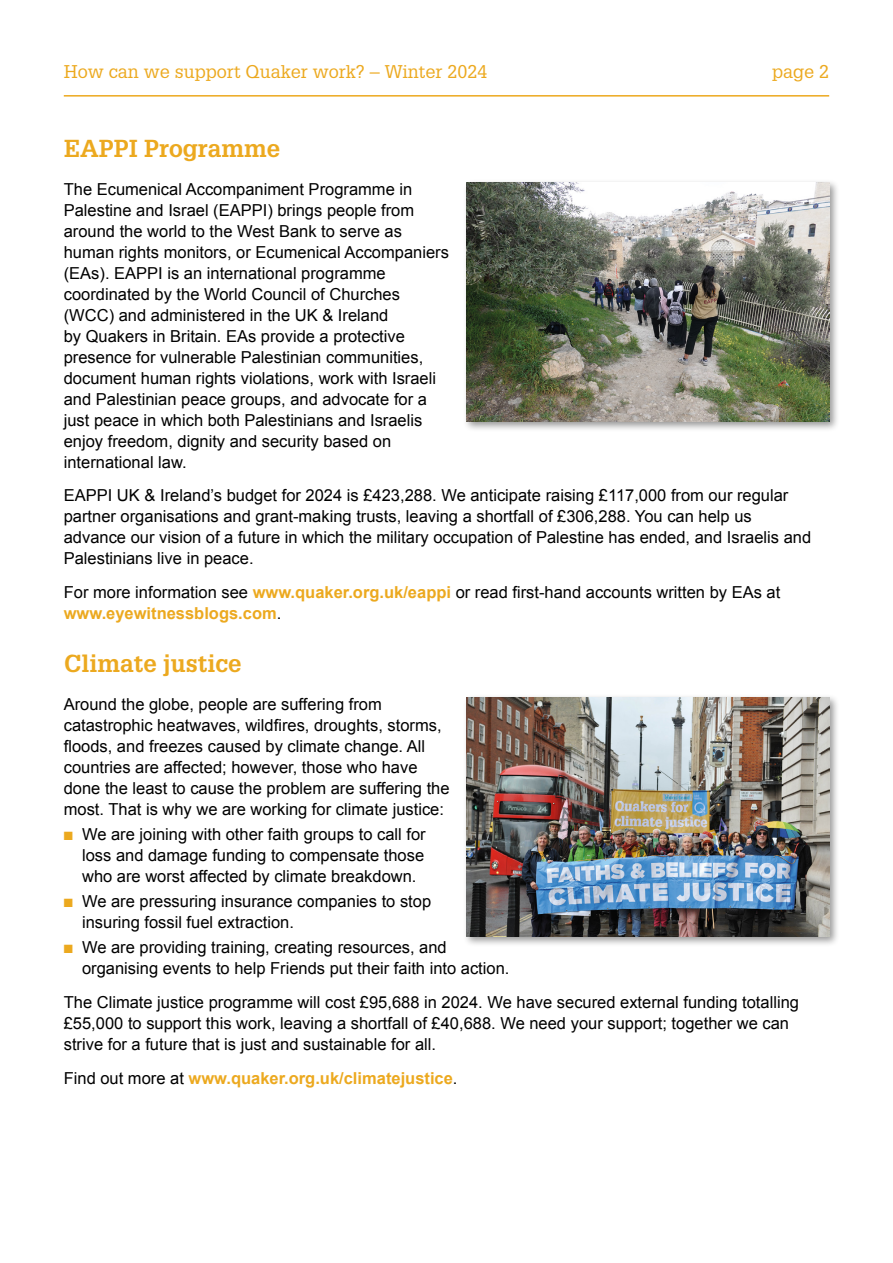
<style>
.page{position:relative;width:893px;height:1263px;background:#fff}
.page>*{position:absolute;margin:0;border:0;box-sizing:border-box;transform-origin:0 0}
.Heading{font:700 24px "Glypha";color:#eca91f}
.body_text__1mm{font:18px "Glypha";color:#eca91f}
.body_text__3mm{font:16.5px/21px "Arial";color:#000}
.body_text__3mm-2{font:700 16.5px "Arial";color:#eca91f}
.s1{font-weight:700;color:#eca91f}
.s2{color:#eca91f}
.s3{font-weight:400;color:#000}
</style>
<div class="page">
<hr style="left:64px;top:95px;width:765px;height:2px;background:#eca91f">
<div style="left:463px;top:694px;width:377px;height:253px;background:#000;opacity:.41"></div>
<img style="left:466px;top:698px;width:363px;height:238px">
<div style="left:463px;top:179px;width:377px;height:253px;background:#000;opacity:.41"></div>
<img style="left:466px;top:183px;width:363px;height:238px">
<p class="body_text__1mm" style="left:64px;top:60px;width:425px">How can we support Quaker work? – Winter 2024</p>
<p class="body_text__1mm" style="left:772px;top:61px;width:59px">page 2</p>
<p class="Heading" style="left:64px;top:134px;width:218px">EAPPI Programme</p>
<p class="body_text__3mm" style="left:64px;top:179px;width:387px">The Ecumenical Accompaniment Programme in Palestine and Israel (EAPPI) brings people from around the world to the West Bank to serve as human rights monitors, or Ecumenical Accompaniers (EAs). EAPPI is an international programme coordinated by the World Council of Churches (WCC) and administered in the UK &amp; Ireland<br>by Quakers in Britain. EAs provide a protective presence for vulnerable Palestinian communities, document human rights violations, work with Israeli and Palestinian peace groups, and advocate for a just peace in which both Palestinians and Israelis enjoy freedom, dignity and security based on international law.</p>
<p class="body_text__3mm" style="left:64px;top:485px;width:749px">EAPPI UK &amp; Ireland’s budget for 2024 is £423,288. We anticipate raising £117,000 from our regular partner organisations and grant-making trusts, leaving a shortfall of £306,288. You can help us advance our vision of a future in which the military occupation of Palestine has ended, and Israelis and Palestinians live in peace.</p>
<p class="body_text__3mm" style="left:64px;top:582px;width:718px">For more information see <span class="s1">www.quaker.org.uk/eappi</span> or read first-hand accounts written by EAs at <span class="s1">www.eyewitnessblogs.com</span>.</p>
<p class="Heading" style="left:64px;top:649px;width:179px">Climate justice</p>
<p class="body_text__3mm" style="left:64px;top:693px;width:387px">Around the globe, people are suffering from catastrophic heatwaves, wildfires, droughts, storms, floods, and freezes caused by climate change. All countries are affected; however, those who have done the least to cause the problem are suffering the most. That is why we are working for climate justice:</p>
<p class="body_text__3mm" style="left:82px;top:824px;width:345px;text-align:justify;text-indent:-18px"><span class="s2">■</span> We are joining with other faith groups to call for loss and damage funding to compensate those who are worst affected by climate breakdown.</p>
<p class="body_text__3mm" style="left:82px;top:891px;width:351px;text-indent:-18px"><span class="s2">■</span> We are pressuring insurance companies to stop insuring fossil fuel extraction.</p>
<p class="body_text__3mm" style="left:82px;top:937px;width:429px;text-indent:-18px"><span class="s2">■</span> We are providing training, creating resources, and organising events to help Friends put their faith into action.</p>
<p class="body_text__3mm" style="left:64px;top:992px;width:737px">The Climate justice programme will cost £95,688 in 2024. We have secured external funding totalling £55,000 to support this work, leaving a shortfall of £40,688. We need your support; together we can strive for a future that is just and sustainable for all.</p>
<p class="body_text__3mm-2" style="left:64px;top:1067px;width:395px"><span class="s3">Find out more at</span> www.quaker.org.uk/climatejustice<span class="s3">.</span></p>
</div>
